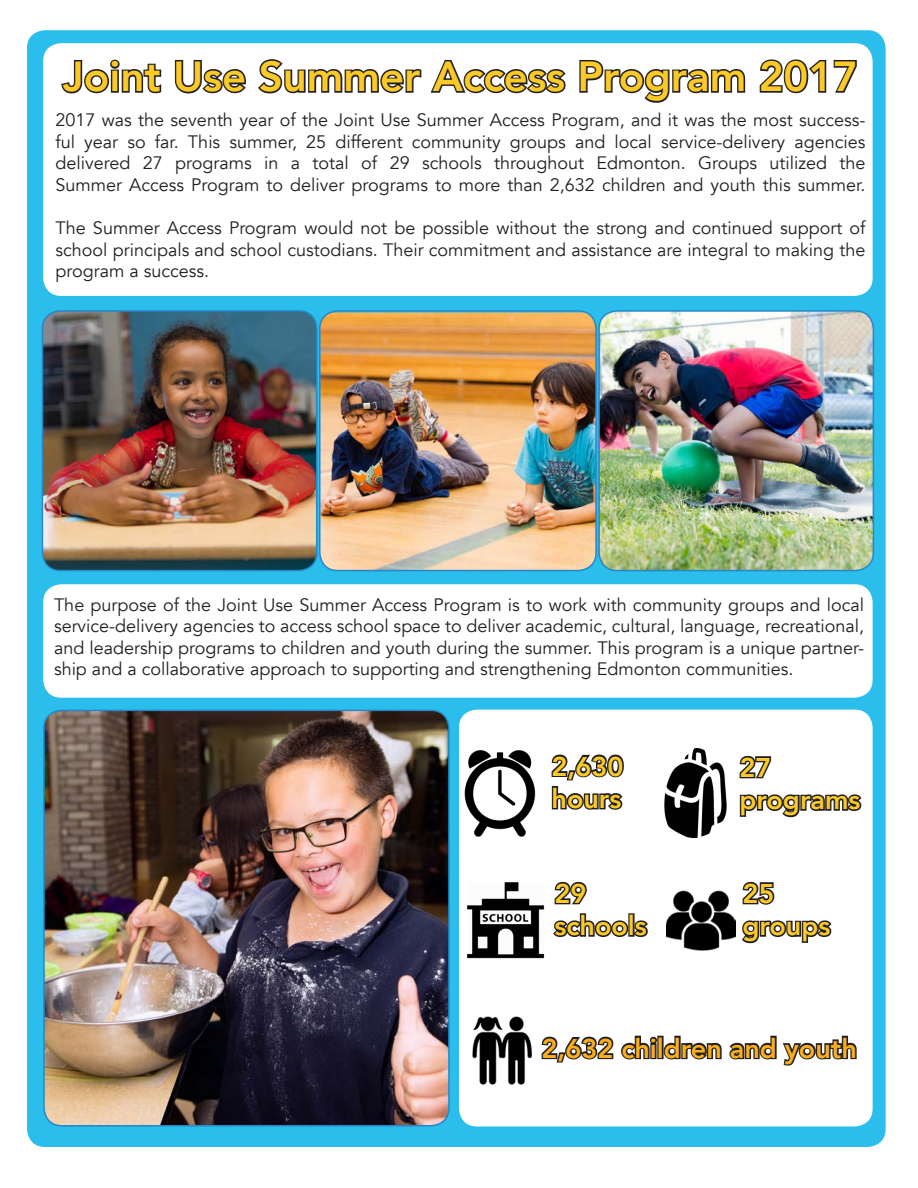
<style>
.page{position:relative;width:918px;height:1188px;background:#fff}
.page>*{position:absolute;margin:0;border:0;box-sizing:border-box;transform-origin:0 0}
.t1{font:800 42px "Avenir";color:#fbca27}
.t2{font:800 27px/32.4px "Avenir";color:#fbca27}
.t3{font:800 27px "Avenir";color:#fbaf1b}
.t4{font:18px/21.6px "Avenir";color:#231f20;text-align:justify}
</style>
<div class="page">
<div style="left:27px;top:30px;width:859px;height:1117px;background:#2bbdeb;border-radius:18px"></div>
<div style="left:43px;top:43px;width:830px;height:253px;background:#fff;border-radius:18px"></div>
<div style="left:43px;top:584px;width:830px;height:114px;background:#fff;border-radius:18px"></div>
<div style="left:459px;top:710px;width:414px;height:416px;background:#fff;border-radius:18px"></div>
<svg style="left:61px;top:59px;width:101px;height:35px"></svg>
<svg style="left:174px;top:60px;width:72px;height:34px"></svg>
<svg style="left:258px;top:59px;width:164px;height:35px"></svg>
<svg style="left:430px;top:60px;width:136px;height:34px"></svg>
<svg style="left:579px;top:60px;width:167px;height:43px"></svg>
<svg style="left:759px;top:59px;width:98px;height:35px"></svg>
<img style="left:42px;top:313px;width:273px;height:258px">
<div style="left:42px;top:310px;width:276px;height:261px;border:2px solid #2787c8;border-radius:18px"></div>
<img style="left:601px;top:311px;width:272px;height:260px">
<div style="left:598px;top:310px;width:276px;height:261px;border:2px solid #2787c8;border-radius:18px"></div>
<img style="left:44px;top:710px;width:405px;height:416px">
<div style="left:43px;top:710px;width:407px;height:416px;border:2px solid #2787c8;border-radius:18px"></div>
<img style="left:472px;top:1016px;width:60px;height:69px">
<img style="left:664px;top:748px;width:63px;height:89px">
<img style="left:467px;top:882px;width:77px;height:77px">
<img style="left:666px;top:890px;width:70px;height:61px">
<img style="left:464px;top:751px;width:72px;height:85px">
<svg style="left:551px;top:754px;width:73px;height:56px"></svg>
<svg style="left:739px;top:755px;width:33px;height:24px"></svg>
<svg style="left:739px;top:794px;width:123px;height:24px"></svg>
<svg style="left:553px;top:881px;width:95px;height:56px"></svg>
<svg style="left:742px;top:881px;width:33px;height:24px"></svg>
<svg style="left:742px;top:920px;width:90px;height:24px"></svg>
<svg style="left:541px;top:1035px;width:316px;height:31px"></svg>
<img style="left:320px;top:313px;width:276px;height:258px">
<div style="left:319px;top:310px;width:278px;height:261px;border:2px solid #2787c8;border-radius:18px"></div>
<p class="t1" style="left:63px;top:44px;width:797px">Joint Use Summer Access Program 2017</p>
<p class="t4" style="left:56px;top:109px;width:811px">2017 was the seventh year of the Joint Use Summer Access Program, and it was the most success&shy;ful year so far. This summer, 25 different community groups and local service-delivery agencies</p>
<p class="t4" style="left:56px;top:153px;width:812px">delivered 27 programs in a total of 29 schools throughout Edmonton. Groups utilized the</p>
<p class="t4" style="left:56px;top:174px;width:811px">Summer Access Program to deliver programs to more than 2,632 children and youth this summer.</p>
<p class="t4" style="left:56px;top:217px;width:812px">The Summer Access Program would not be possible without the strong and continued support of school principals and school custodians. Their commitment and assistance are integral to making the program a success.</p>
<p class="t4" style="left:54px;top:594px;width:812px">The purpose of the Joint Use Summer Access Program is to work with community groups and local service-delivery agencies to access school space to deliver academic, cultural, language, recreational, and leadership programs to children and youth during the summer. This program is a unique partner&shy;ship and a collaborative approach to supporting and strengthening Edmonton communities.</p>
<p class="t2" style="left:552px;top:750px;width:73px">2,630 hours</p>
<p class="t2" style="left:740px;top:751px;width:33px">27</p>
<p class="t2" style="left:740px;top:784px;width:122px">programs</p>
<p class="t2" style="left:555px;top:877px;width:33px">29</p>
<p class="t2" style="left:555px;top:910px;width:94px">schools</p>
<p class="t2" style="left:742px;top:877px;width:33px">25</p>
<p class="t2" style="left:742px;top:910px;width:89px">groups</p>
<p class="t3" style="left:542px;top:1027px;width:317px">2,632 children and youth</p>
</div>
